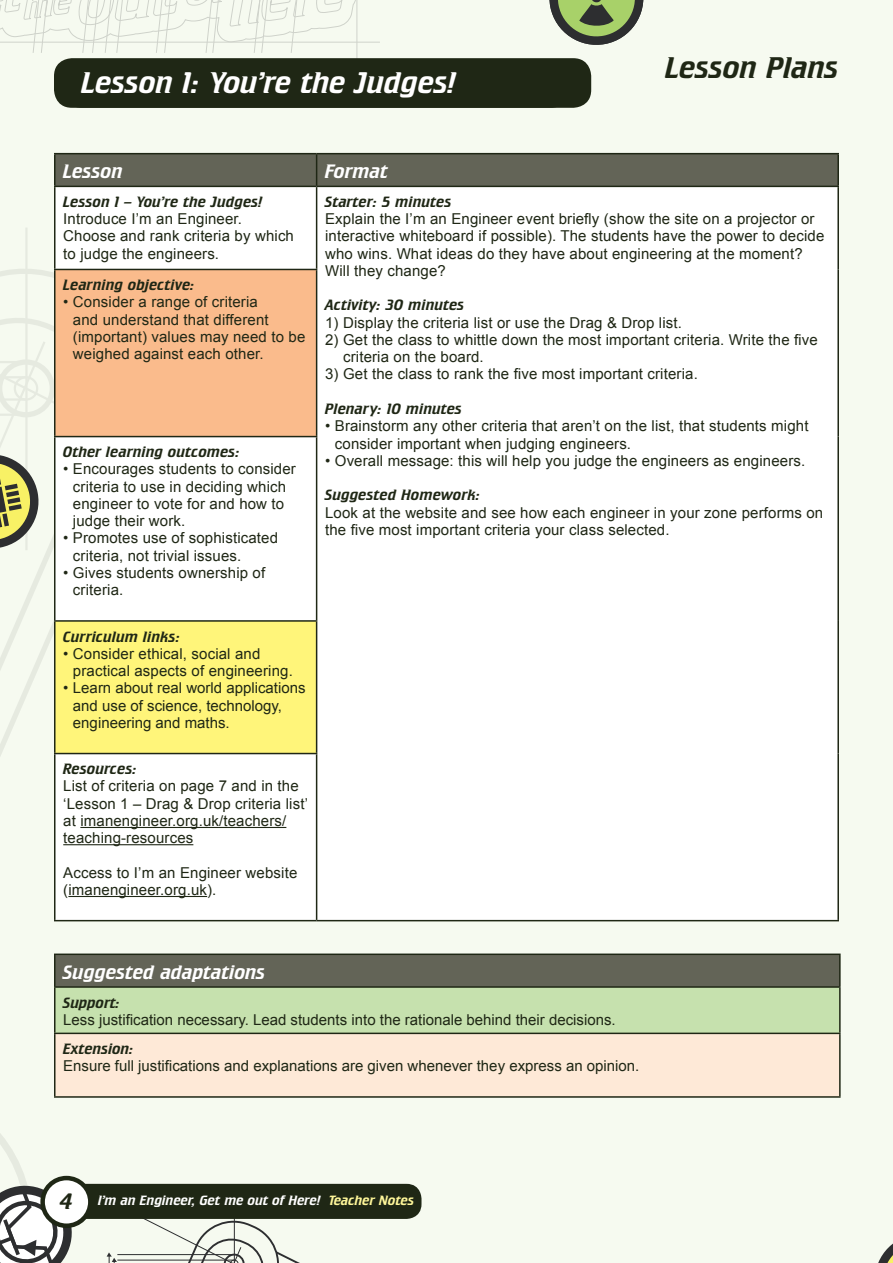
<style>
.page{position:relative;width:893px;height:1263px;background:#f6faf0}
.page>*{position:absolute;margin:0;border:0;box-sizing:border-box;transform-origin:0 0}
.t1{font:italic 30px "Crillee BT";color:#fff}
.t2{font:italic 30px "Crillee BT";color:#1f2715}
.t3{font:italic 19.5px "Crillee BT";color:#fff}
.t4{font:15px/17.2px "Arial";letter-spacing:.01em;color:#1f2715}
.t5{font:italic 15px "Crillee BT";letter-spacing:.01em;color:#1f2715}
.t6{font:italic 13.5px "Crillee BT";color:#fff}
.s1{font-size:22.5px;color:#1f2715}
.s2{color:#fff79a}
</style>
<div class="page">
<svg style="left:106px;top:1219px;width:194px;height:44px"></svg>
<hr style="left:25px;top:227px;width:3px;height:323px;background:#2d2e30">
<svg style="left:0;top:255px;width:54px;height:84px"></svg>
<svg style="left:0;top:339px;width:55px;height:583px"></svg>
<hr style="left:0;top:42px;width:380px;height:1px;background:#2d2e30">
<svg style="left:0;top:0;width:360px;height:53px"></svg>
<hr style="left:357px;top:0;width:1px;height:74px;background:#2d2e30">
<svg style="left:0;top:1134px;width:76px;height:129px"></svg>
<svg style="left:878px;top:1243px;width:15px;height:20px"></svg>
<svg style="left:549px;top:0;width:95px;height:45px"></svg>
<div style="left:55px;top:1184px;width:366px;height:35px;background:#1f2715;border-radius:15px"></div>
<div style="left:43px;top:1178px;width:47px;height:48px;background:#fff;border-radius:50%"></div>
<div style="left:40px;top:1176px;width:53px;height:52px;border:4px solid #1f2715;border-radius:50%"></div>
<div style="left:54px;top:58px;width:537px;height:50px;background:#1f2715;border-radius:18px"></div>
<div style="left:56px;top:154px;width:781px;height:32px;background:#636457"></div>
<div style="left:56px;top:187px;width:781px;height:733px;background:#fff"></div>
<div style="left:55px;top:269px;width:262px;height:168px;background:#fabb8c"></div>
<div style="left:55px;top:621px;width:262px;height:132px;background:#fff57a"></div>
<hr style="left:54px;top:153px;width:263px;height:1px;background:#1f2715">
<hr style="left:54px;top:154px;width:2px;height:32px;background:#1f2715">
<hr style="left:317px;top:153px;width:522px;height:1px;background:#1f2715">
<hr style="left:316px;top:154px;width:1px;height:32px;background:#1f2715">
<hr style="left:837px;top:154px;width:2px;height:32px;background:#1f2715">
<hr style="left:54px;top:186px;width:263px;height:1px;background:#1f2715">
<hr style="left:54px;top:187px;width:2px;height:82px;background:#1f2715">
<hr style="left:317px;top:186px;width:522px;height:1px;background:#1f2715">
<hr style="left:316px;top:187px;width:1px;height:82px;background:#1f2715">
<hr style="left:837px;top:187px;width:2px;height:82px;background:#1f2715">
<hr style="left:837px;top:269px;width:2px;height:168px;background:#1f2715">
<hr style="left:837px;top:437px;width:2px;height:184px;background:#1f2715">
<hr style="left:837px;top:621px;width:2px;height:132px;background:#1f2715">
<hr style="left:837px;top:753px;width:2px;height:167px;background:#1f2715">
<hr style="left:317px;top:920px;width:522px;height:1px;background:#1f2715">
<hr style="left:54px;top:269px;width:263px;height:1px;background:#1f2715">
<hr style="left:54px;top:270px;width:2px;height:166px;background:#1f2715">
<hr style="left:316px;top:270px;width:1px;height:166px;background:#1f2715">
<hr style="left:54px;top:436px;width:263px;height:1px;background:#1f2715">
<hr style="left:54px;top:437px;width:2px;height:183px;background:#1f2715">
<hr style="left:316px;top:437px;width:1px;height:183px;background:#1f2715">
<hr style="left:54px;top:620px;width:263px;height:2px;background:#1f2715">
<hr style="left:54px;top:622px;width:2px;height:131px;background:#1f2715">
<hr style="left:316px;top:622px;width:1px;height:131px;background:#1f2715">
<hr style="left:54px;top:753px;width:263px;height:1px;background:#1f2715">
<hr style="left:54px;top:754px;width:2px;height:166px;background:#1f2715">
<hr style="left:316px;top:754px;width:1px;height:166px;background:#1f2715">
<hr style="left:54px;top:920px;width:263px;height:1px;background:#1f2715">
<hr style="left:80px;top:827px;width:206px;height:1px;background:#1f2715">
<hr style="left:63px;top:844px;width:130px;height:1px;background:#1f2715">
<hr style="left:68px;top:896px;width:139px;height:1px;background:#1f2715">
<div style="left:55px;top:954px;width:785px;height:33px;background:#636457"></div>
<div style="left:55px;top:987px;width:785px;height:46px;background:#c6e1ae"></div>
<div style="left:55px;top:1033px;width:785px;height:64px;background:#fee9d7"></div>
<hr style="left:54px;top:953px;width:787px;height:2px;background:#1f2715">
<hr style="left:54px;top:955px;width:2px;height:31px;background:#1f2715">
<hr style="left:839px;top:955px;width:2px;height:31px;background:#1f2715">
<hr style="left:54px;top:986px;width:787px;height:2px;background:#1f2715">
<hr style="left:54px;top:988px;width:2px;height:44px;background:#1f2715">
<hr style="left:839px;top:988px;width:2px;height:44px;background:#1f2715">
<hr style="left:54px;top:1032px;width:787px;height:2px;background:#1f2715">
<hr style="left:54px;top:1034px;width:2px;height:62px;background:#1f2715">
<hr style="left:839px;top:1034px;width:2px;height:62px;background:#1f2715">
<hr style="left:54px;top:1096px;width:787px;height:2px;background:#1f2715">
<h1 class="t1" style="left:81px;top:64px;width:376px">Lesson 1: You’re the Judges!</h1>
<h1 class="t2" style="left:665px;top:49px;width:175px">Lesson Plans</h1>
<h2 class="t3" style="left:63px;top:159px;width:61px">Lesson</h2>
<h2 class="t3" style="left:325px;top:159px;width:64px">Format</h2>
<p class="t5" style="left:63px;top:192px;width:201px">Lesson 1 – You’re the Judges!</p>
<p class="t4" style="left:63px;top:210px;width:232px">Introduce I’m an Engineer.<br>Choose and rank criteria by which to judge the engineers.</p>
<p class="t5" style="left:325px;top:192px;width:128px">Starter: 5 minutes</p>
<p class="t4" style="left:325px;top:210px;width:501px">Explain the I’m an Engineer event briefly (show the site on a projector or interactive whiteboard if possible). The students have the power to decide who wins. What ideas do they have about engineering at the moment?<br>Will they change?</p>
<p class="t5" style="left:325px;top:296px;width:141px">Activity: 30 minutes</p>
<p class="t4" style="left:325px;top:314px;width:358px">1) Display the criteria list or use the Drag &amp; Drop list.</p>
<p class="t4" style="left:343px;top:331px;width:476px;text-indent:-18px">2) Get the class to whittle down the most important criteria. Write the five criteria on the board.</p>
<p class="t4" style="left:325px;top:366px;width:374px">3) Get the class to rank the five most important criteria.</p>
<p class="t5" style="left:325px;top:399px;width:139px">Plenary: 10 minutes</p>
<p class="t4" style="left:335px;top:417px;width:475px;text-indent:-10px">• Brainstorm any other criteria that aren’t on the list, that students might consider important when judging engineers.</p>
<p class="t4" style="left:325px;top:452px;width:482px">• Overall message: this will help you judge the engineers as engineers.</p>
<p class="t5" style="left:325px;top:486px;width:157px">Suggested Homework:</p>
<p class="t4" style="left:325px;top:504px;width:500px">Look at the website and see how each engineer in your zone performs on the five most important criteria your class selected.</p>
<p class="t5" style="left:63px;top:275px;width:133px">Learning objective:</p>
<p class="t4" style="left:73px;top:294px;width:234px;text-indent:-10px">• Consider a range of criteria<br>and understand that different (important) values may need to be weighed against each other.</p>
<p class="t5" style="left:63px;top:442px;width:178px">Other learning outcomes:</p>
<p class="t4" style="left:73px;top:461px;width:224px;text-indent:-10px">• Encourages students to consider criteria to use in deciding which engineer to vote for and how to judge their work.</p>
<p class="t4" style="left:73px;top:530px;width:207px;text-indent:-10px">• Promotes use of sophisticated criteria, not trivial issues.</p>
<p class="t4" style="left:73px;top:564px;width:194px;text-indent:-10px">• Gives students ownership of criteria.</p>
<p class="t5" style="left:63px;top:627px;width:119px">Curriculum links:</p>
<p class="t4" style="left:73px;top:645px;width:221px;text-indent:-10px">• Consider ethical, social and practical aspects of engineering.</p>
<p class="t4" style="left:73px;top:679px;width:234px;text-indent:-10px">• Learn about real world applications and use of science, technology, engineering and maths.</p>
<p class="t5" style="left:63px;top:759px;width:75px">Resources:</p>
<p class="t4" style="left:63px;top:778px;width:246px">List of criteria on page 7 and in the ‘Lesson 1 – Drag &amp; Drop criteria list’ at imanengineer.org.uk/teachers/ teaching-resources</p>
<p class="t4" style="left:63px;top:864px;width:236px">Access to I’m an Engineer website (imanengineer.org.uk).</p>
<h2 class="t3" style="left:63px;top:959px;width:204px">Suggested adaptations</h2>
<p class="t5" style="left:63px;top:993px;width:59px">Support:</p>
<p class="t4" style="left:63px;top:1011px;width:554px">Less justification necessary. Lead students into the rationale behind their decisions.</p>
<p class="t5" style="left:63px;top:1039px;width:72px">Extension:</p>
<p class="t4" style="left:63px;top:1057px;width:578px">Ensure full justifications and explanations are given whenever they express an opinion.</p>
<p class="t6" style="left:60px;top:1192px;width:356px"><span class="s1">4</span> I’m an Engineer, Get me out of Here! <span class="s2">Teacher Notes</span></p>
</div>
